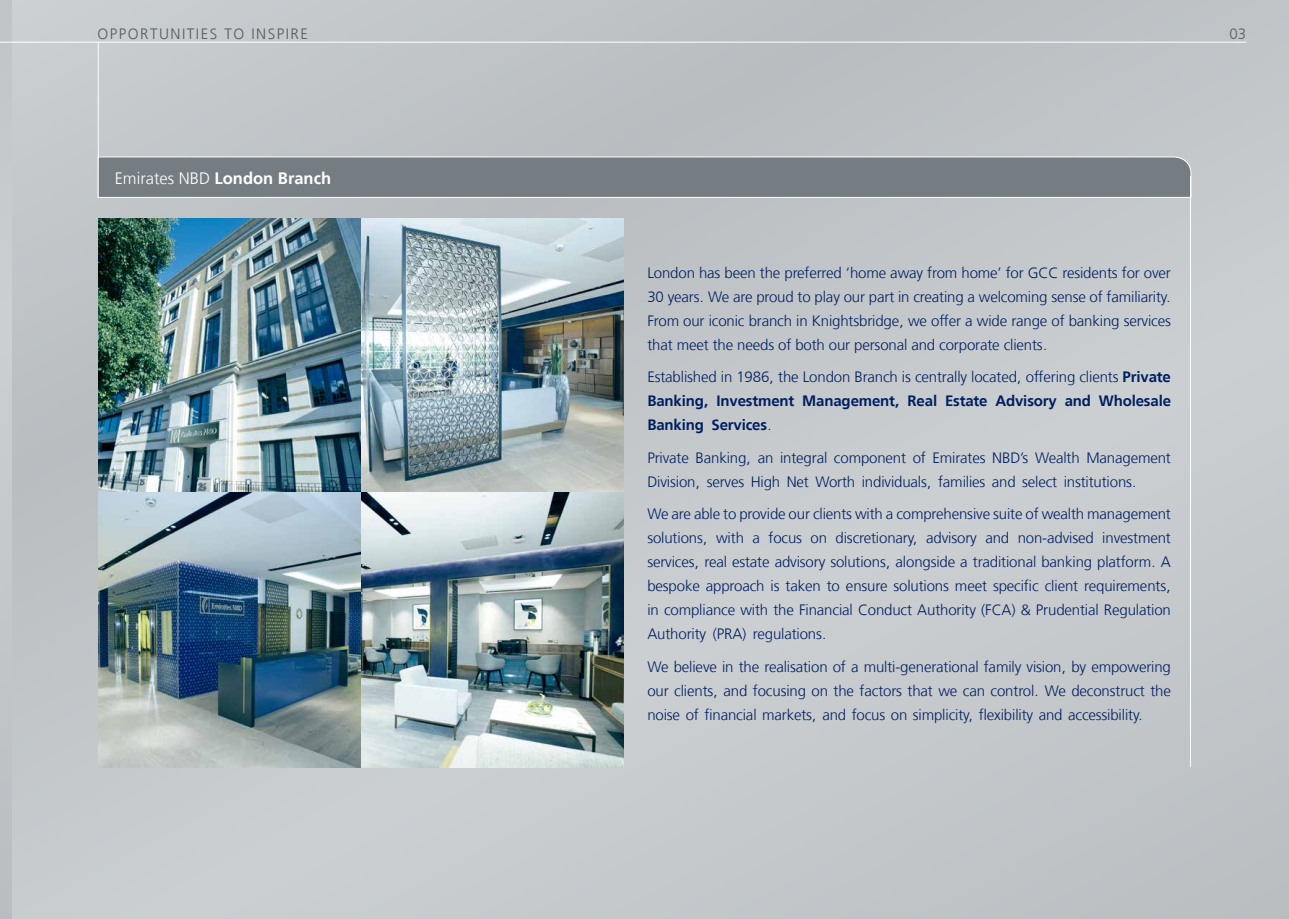
<style>
.page{position:relative;width:1289px;height:919px;background:#fff}
.page>*{position:absolute;margin:0;border:0;box-sizing:border-box;transform-origin:0 0}
.t1{font:700 16.5px "Frutiger LT Arabic 65";color:#fff}
.t2{font:300 15px/24px "Frutiger LT Arabic 45";letter-spacing:-.01em;color:#001f60;text-align:justify}
.t3{font:700 15px/24px "Frutiger LT Arabic 65";letter-spacing:-.01em;color:#001f60}
.t4{font:300 15px "Frutiger LT Arabic 45";letter-spacing:.1em;color:#58595b}
.s1{font-family:"Frutiger LT Arabic 45";font-weight:300}
.s2{font-family:"Frutiger LT Arabic 65";font-weight:700}
</style>
<div class="page">
<div style="left:0;top:0;width:13px;height:918px;background:#c4c8cb"></div>
<div style="left:13px;top:0;width:1275px;height:918px;background:#c4c8cb"></div>
<hr style="left:98px;top:42px;width:1px;height:156px;background:#fff">
<hr style="left:0;top:42px;width:1246px;height:1px;background:#fff">
<img style="left:99px;top:219px;width:525px;height:548px">
<svg style="left:97px;top:156px;width:1094px;height:42px;background:#7c8488"></svg>
<hr style="left:1190px;top:176px;width:1px;height:591px;background:#fff">
<p class="t4" style="left:97px;top:22px;width:212px">OPPORTUNITIES TO INSPIRE</p>
<p class="t4" style="left:1229px;top:22px;width:18px">03</p>
<p class="t1" style="left:115px;top:164px;width:218px"><span class="s1">Emirates NBD</span> London Branch</p>
<p class="t2" style="left:647px;top:260px;width:525px">London has been the preferred ‘home away from home’ for GCC residents for over 30 years. We are proud to play our part in creating a welcoming sense of familiarity.<br>From our iconic branch in Knightsbridge, we offer a wide range of banking services that meet the needs of both our personal and corporate clients.</p>
<p class="t2" style="left:647px;top:365px;width:525px">Established in 1986, the London Branch is centrally located, offering clients <span class="s2">Private</span></p>
<p class="t3" style="left:647px;top:389px;width:525px">Banking, Investment Management, Real Estate Advisory and Wholesale<br>Banking Services<span class="s1">.</span></p>
<p class="t2" style="left:647px;top:445px;width:525px">Private Banking, an integral component of Emirates NBD’s Wealth Management<br>Division, serves High Net Worth individuals, families and select institutions.</p>
<p class="t2" style="left:647px;top:502px;width:525px">We are able to provide our clients with a comprehensive suite of wealth management solutions, with a focus on discretionary, advisory and non-advised investment services, real estate advisory solutions, alongside a traditional banking platform. A bespoke approach is taken to ensure solutions meet specific client requirements, in compliance with the Financial Conduct Authority (FCA) &amp; Prudential Regulation Authority (PRA) regulations.</p>
<p class="t2" style="left:647px;top:654px;width:525px">We believe in the realisation of a multi-generational family vision, by empowering our clients, and focusing on the factors that we can control. We deconstruct the noise of financial markets, and focus on simplicity, flexibility and accessibility.</p>
</div>
